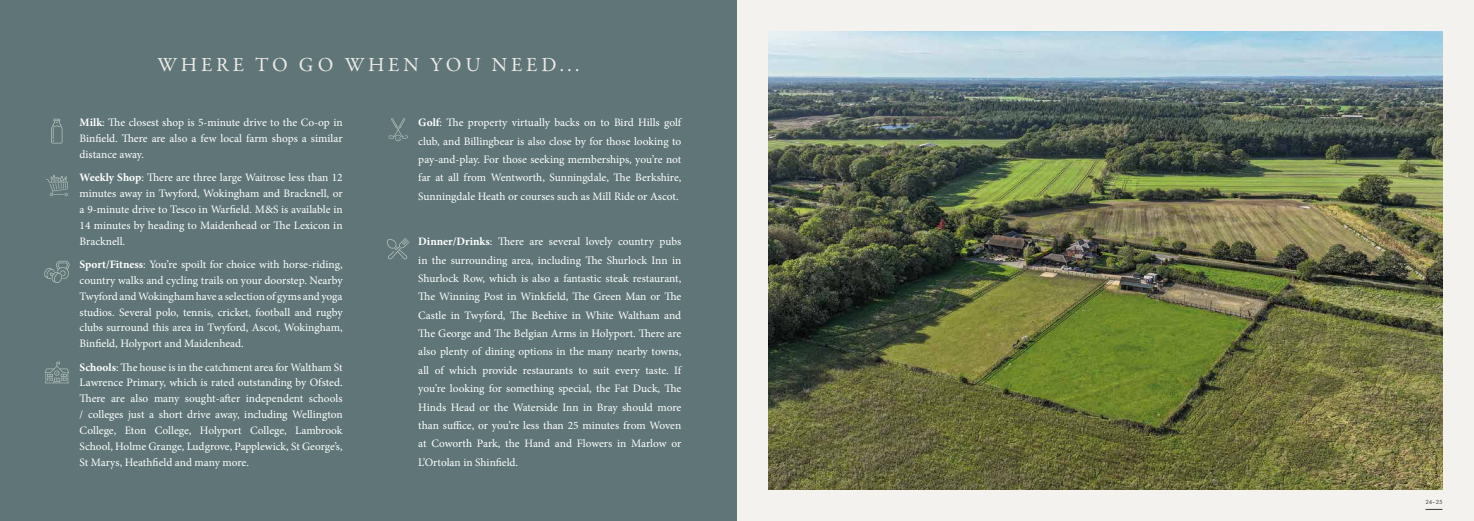
<style>
.page{position:relative;width:1474px;height:521px;background:#fff}
.page>*{position:absolute;margin:0;border:0;box-sizing:border-box;transform-origin:0 0}
.t1{font:20.12px "Garamond Premr Pro";letter-spacing:.185em;color:#eceae6}
.t2{font:11.38px/15.8px "Minion Pro";letter-spacing:-.005em;color:#fff;text-align:justify}
.t3{font:6.12px "Futura PT";color:#3c3c3b}
.s1{font-weight:700}
</style>
<div class="page">
<div style="left:737px;top:0;width:736px;height:521px;background:#f3f2ef"></div>
<img style="left:768px;top:32px;width:674px;height:457px">
<div style="left:0;top:0;width:737px;height:521px;background:#5f7577"></div>
<svg style="left:1425px;top:509px;width:17px;height:1px"></svg>
<svg style="left:51px;top:119px;width:11px;height:25px"></svg>
<svg style="left:44px;top:261px;width:26px;height:22px"></svg>
<svg style="left:388px;top:118px;width:20px;height:24px"></svg>
<svg style="left:387px;top:238px;width:22px;height:22px"></svg>
<svg style="left:46px;top:175px;width:22px;height:21px"></svg>
<svg style="left:45px;top:362px;width:24px;height:21px"></svg>
<h1 class="t1" style="left:158px;top:53px;width:423px">WHERE TO GO WHEN YOU NEED...</h1>
<p class="t2" style="left:80px;top:115px;width:264px"><span class="s1">Milk</span>: The closest shop is 5-minute drive to the Co-op in Binfield. There are also a few local farm shops a similar distance away.</p>
<p class="t2" style="left:80px;top:170px;width:264px"><span class="s1">Weekly Shop</span>: There are three large Waitrose less than 12 minutes away in Twyford, Wokingham and Bracknell, or a 9-minute drive to Tesco in Warfield. M&amp;S is available in 14 minutes by heading to Maidenhead or The Lexicon in Bracknell.</p>
<p class="t2" style="left:80px;top:256px;width:264px"><span class="s1">Sport/Fitness</span>: You’re spoilt for choice with horse-riding, country walks and cycling trails on your doorstep. Nearby Twyford and Wokingham have a selection of gyms and yoga studios. Several polo, tennis, cricket, football and rugby clubs surround this area in Twyford, Ascot, Wokingham, Binfield, Holyport and Maidenhead.</p>
<p class="t2" style="left:80px;top:359px;width:264px"><span class="s1">Schools</span>: The house is in the catchment area for Waltham St Lawrence Primary, which is rated outstanding by Ofsted.<br>There are also many sought-after independent schools / colleges just a short drive away, including Wellington College, Eton College, Holyport College, Lambrook School, Holme Grange, Ludgrove, Papplewick, St George’s, St Marys, Heathfield and many more.</p>
<p class="t2" style="left:418px;top:114px;width:264px;line-height:18.4px"><span class="s1">Golf</span>: The property virtually backs on to Bird Hills golf club, and Billingbear is also close by for those looking to pay-and-play. For those seeking memberships, you’re not far at all from Wentworth, Sunningdale, The Berkshire, Sunningdale Heath or courses such as Mill Ride or Ascot.</p>
<p class="t2" style="left:418px;top:233px;width:264px;line-height:18.4px"><span class="s1">Dinner/Drinks</span>: There are several lovely country pubs in the surrounding area, including The Shurlock Inn in Shurlock Row, which is also a fantastic steak restaurant, The Winning Post in Winkfield, The Green Man or The Castle in Twyford, The Beehive in White Waltham and The George and The Belgian Arms in Holyport. There are also plenty of dining options in the many nearby towns, all of which provide restaurants to suit every taste. If you’re looking for something special, the Fat Duck, The Hinds Head or the Waterside Inn in Bray should more than suffice, or you’re less than 25 minutes from Woven at Coworth Park, the Hand and Flowers in Marlow or L’Ortolan in Shinfield.</p>
<p class="t3" style="left:1425px;top:499px;width:18px">24–25</p>
</div>
